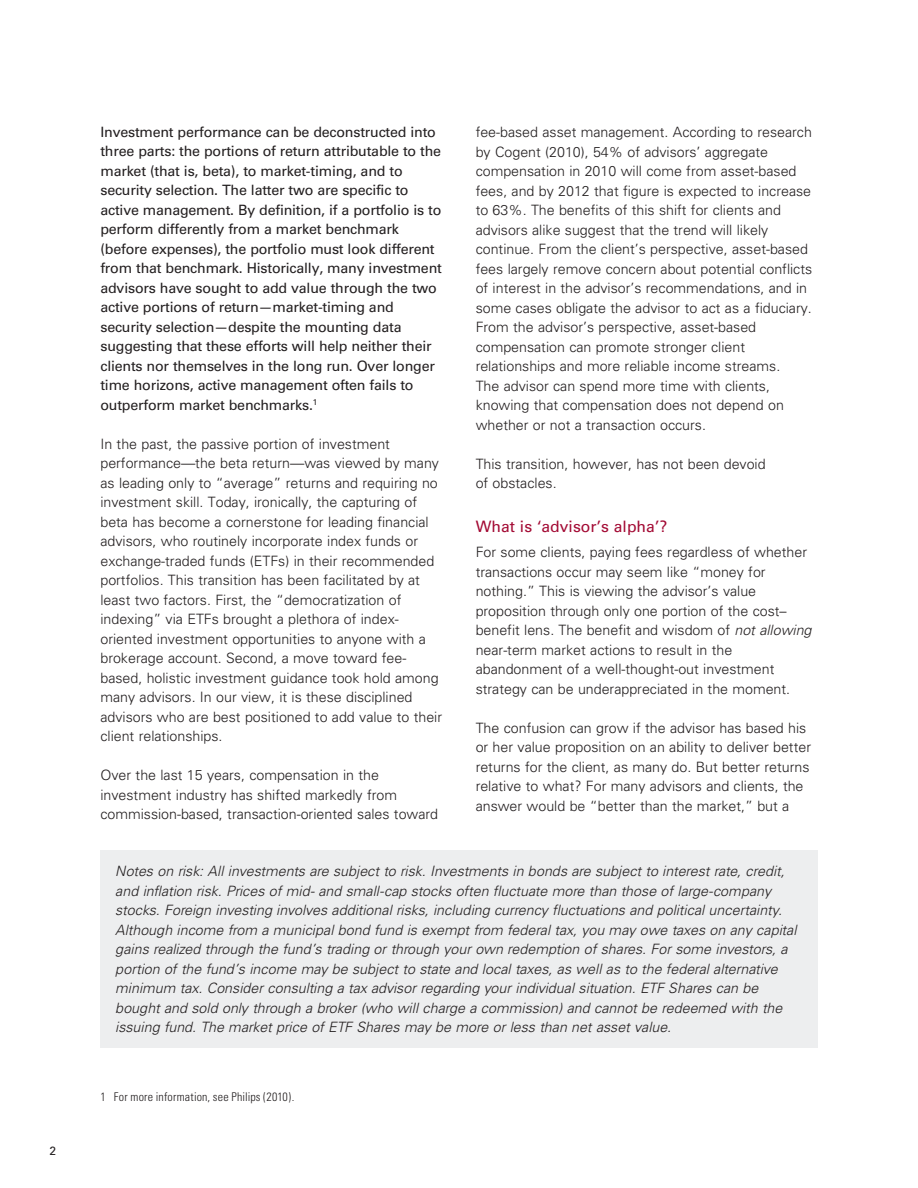
<style>
.page{position:relative;width:918px;height:1188px;background:#fff}
.page>*{position:absolute;margin:0;border:0;box-sizing:border-box;transform-origin:0 0}
.t1{font:15.75px "Univers";color:#a30a34}
.t2{font:300 14.25px/19.5px "Univers";color:#231f20}
.t3{font:italic 300 14.25px/19.5px "Univers";color:#231f20}
.t4{font:14.25px/19.5px "Univers";letter-spacing:-.015em;color:#231f20}
.t5{font:300 condensed 12px "Univers";letter-spacing:.015em;color:#231f20}
.t6{font:12px "Univers";color:#231f20}
.s1{font-style:italic}
</style>
<div class="page">
<div style="left:100px;top:850px;width:717px;height:197px;background:#edeeef"></div>
<p class="t6" style="left:50px;top:1143px;width:8px">2</p>
<p class="t4" style="left:100px;top:122px;width:343px">Investment performance can be deconstructed into three parts: the portions of return attributable to the market (that is, beta), to market-timing, and to security selection. The latter two are specific to active management. By definition, if a portfolio is to perform differently from a market benchmark (before expenses), the portfolio must look different from that benchmark. Historically, many investment advisors have sought to add value through the two active portions of return—market-timing and security selection—despite the mounting data suggesting that these efforts will help neither their clients nor themselves in the long run. Over longer time horizons, active management often fails to outperform market benchmarks.<sup>1</sup></p>
<p class="t2" style="left:100px;top:434px;width:343px">In the past, the passive portion of investment performance—the beta return—was viewed by many as leading only to “average” returns and requiring no investment skill. Today, ironically, the capturing of beta has become a cornerstone for leading financial advisors, who routinely incorporate index funds or exchange-traded funds (ETFs) in their recommended portfolios. This transition has been facilitated by at least two factors. First, the “democratization of indexing” via ETFs brought a plethora of index&shy;oriented investment opportunities to anyone with a brokerage account. Second, a move toward fee&shy;based, holistic investment guidance took hold among many advisors. In our view, it is these disciplined advisors who are best positioned to add value to their client relationships.</p>
<p class="t2" style="left:100px;top:765px;width:339px">Over the last 15 years, compensation in the investment industry has shifted markedly from commission-based, transaction-oriented sales toward</p>
<p class="t2" style="left:476px;top:123px;width:338px">fee-based asset management. According to research by Cogent (2010), 54% of advisors’ aggregate compensation in 2010 will come from asset-based fees, and by 2012 that figure is expected to increase to 63%. The benefits of this shift for clients and advisors alike suggest that the trend will likely continue. From the client’s perspective, asset-based fees largely remove concern about potential conflicts of interest in the advisor’s recommendations, and in some cases obligate the advisor to act as a fiduciary.<br>From the advisor’s perspective, asset-based compensation can promote stronger client relationships and more reliable income streams.<br>The advisor can spend more time with clients, knowing that compensation does not depend on whether or not a transaction occurs.</p>
<p class="t2" style="left:476px;top:454px;width:292px">This transition, however, has not been devoid of obstacles.</p>
<p class="t1" style="left:476px;top:517px;width:193px">What is ‘advisor’s alpha’?</p>
<p class="t2" style="left:476px;top:543px;width:337px">For some clients, paying fees regardless of whether transactions occur may seem like “money for nothing.” This is viewing the advisor’s value proposition through only one portion of the cost– benefit lens. The benefit and wisdom of <span class="s1">not allowing </span>near-term market actions to result in the abandonment of a well-thought-out investment strategy can be underappreciated in the moment.</p>
<p class="t2" style="left:476px;top:718px;width:337px">The confusion can grow if the advisor has based his or her value proposition on an ability to deliver better returns for the client, as many do. But better returns relative to what? For many advisors and clients, the answer would be “better than the market,” but a</p>
<p class="t3" style="left:115px;top:861px;width:683px">Notes on risk: All investments are subject to risk. Investments in bonds are subject to interest rate, credit, and inflation risk. Prices of mid- and small-cap stocks often fluctuate more than those of large-company stocks. Foreign investing involves additional risks, including currency fluctuations and political uncertainty.<br>Although income from a municipal bond fund is exempt from federal tax, you may owe taxes on any capital gains realized through the fund’s trading or through your own redemption of shares. For some investors, a portion of the fund’s income may be subject to state and local taxes, as well as to the federal alternative minimum tax. Consider consulting a tax advisor regarding your individual situation. ETF Shares can be bought and sold only through a broker (who will charge a commission) and cannot be redeemed with the issuing fund. The market price of ETF Shares may be more or less than net asset value.</p>
<p class="t5" style="left:100px;top:1090px;width:196px">1 For more information, see Philips (2010).</p>
</div>
